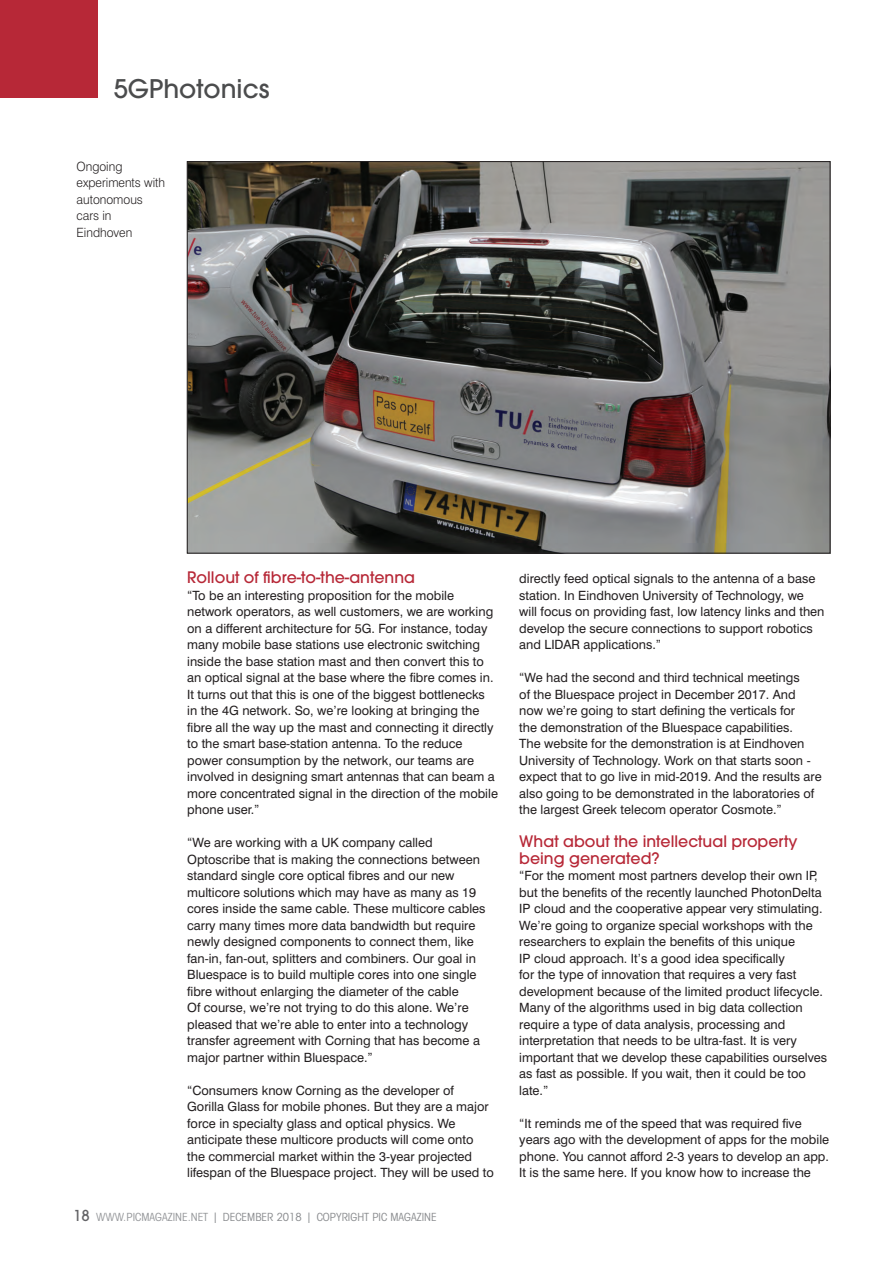
<style>
.page{position:relative;width:893px;height:1263px;background:#fff}
.page>*{position:absolute;margin:0;border:0;box-sizing:border-box;transform-origin:0 0}
.t1{font:500 25.5px "Avant Garde";color:#4b4c4d}
.t2{font:500 15.75px/16.5px "Avant Garde";color:#b72837}
.t3{font:12.75px/16.5px "Swiss 721 BT";color:#231f20}
.t4{font:300 12.75px/16.5px "Swiss 721 BT";color:#231f20;scale:.96 1}
.t5{font:condensed 11.25px "Avant Garde";color:#8a8c8f}
.s1{font-weight:500;font-stretch:normal;font-size:15px;color:#636366}
.s2{color:#949699}
.s3{font-size:14.4px}
</style>
<div class="page">
<div style="left:0;top:0;width:98px;height:98px;background:#b72837"></div>
<img style="left:189px;top:163px;width:639px;height:388px">
<h1 class="t1" style="left:114px;top:73px;width:157px">5GPhotonics</h1>
<p class="t4" style="left:77px;top:158px;width:94px">Ongoing experiments with autonomous cars in<br>Eindhoven</p>
<p class="t2" style="left:187px;top:569px;width:229px">Rollout of fibre-to-the-antenna</p>
<p class="t3" style="left:187px;top:587px;width:312px">“To be an interesting proposition for the mobile network operators, as well customers, we are working on a different architecture for 5G. For instance, today many mobile base stations use electronic switching inside the base station mast and then convert this to an optical signal at the base where the fibre comes in.<br>It turns out that this is one of the biggest bottlenecks in the 4G network. So, we’re looking at bringing the fibre all the way up the mast and connecting it directly to the smart base-station antenna. To the reduce power consumption by the network, our teams are involved in designing smart antennas that can beam a more concentrated signal in the direction of the mobile phone user.”</p>
<p class="t3" style="left:187px;top:834px;width:300px">“We are working with a UK company called Optoscribe that is making the connections between standard single core optical fibres and our new multicore solutions which may have as many as 19 cores inside the same cable. These multicore cables carry many times more data bandwidth but require newly designed components to connect them, like fan-in, fan-out, splitters and combiners. Our goal in Bluespace is to build multiple cores into one single fibre without enlarging the diameter of the cable<br>Of course, we’re not trying to do this alone. We’re pleased that we’re able to enter into a technology transfer agreement with Corning that has become a major partner within Bluespace.”</p>
<p class="t3" style="left:187px;top:1082px;width:308px">“Consumers know Corning as the developer of Gorilla Glass for mobile phones. But they are a major force in specialty glass and optical physics. We anticipate these multicore products will come onto the commercial market within the 3-year projected lifespan of the Bluespace project. They will be used to</p>
<p class="t5" style="left:73px;top:1210px;width:365px"><span class="s1">18</span> <span class="s2">WWW.PICMAGAZINE.NET</span> <span class="s3">l</span> DECEMBER 2018 <span class="s3">l</span> COPYRIGHT PIC MAGAZINE</p>
<p class="t3" style="left:519px;top:570px;width:307px">directly feed optical signals to the antenna of a base station. In Eindhoven University of Technology, we will focus on providing fast, low latency links and then develop the secure connections to support robotics and LIDAR applications.”</p>
<p class="t3" style="left:519px;top:669px;width:304px">“We had the second and third technical meetings<br>of the Bluespace project in December 2017. And now we’re going to start defining the verticals for<br>the demonstration of the Bluespace capabilities.<br>The website for the demonstration is at Eindhoven University of Technology. Work on that starts soon - expect that to go live in mid-2019. And the results are also going to be demonstrated in the laboratories of the largest Greek telecom operator Cosmote.”</p>
<p class="t2" style="left:519px;top:833px;width:280px">What about the intellectual property being generated?</p>
<p class="t3" style="left:519px;top:867px;width:309px">“For the moment most partners develop their own IP, but the benefits of the recently launched PhotonDelta IP cloud and the cooperative appear very stimulating.<br>We’re going to organize special workshops with the researchers to explain the benefits of this unique<br>IP cloud approach. It’s a good idea specifically<br>for the type of innovation that requires a very fast development because of the limited product lifecycle.<br>Many of the algorithms used in big data collection require a type of data analysis, processing and interpretation that needs to be ultra-fast. It is very important that we develop these capabilities ourselves as fast as possible. If you wait, then it could be too late.”</p>
<p class="t3" style="left:519px;top:1115px;width:311px">“It reminds me of the speed that was required five years ago with the development of apps for the mobile phone. You cannot afford 2-3 years to develop an app.<br>It is the same here. If you know how to increase the</p>
</div>
